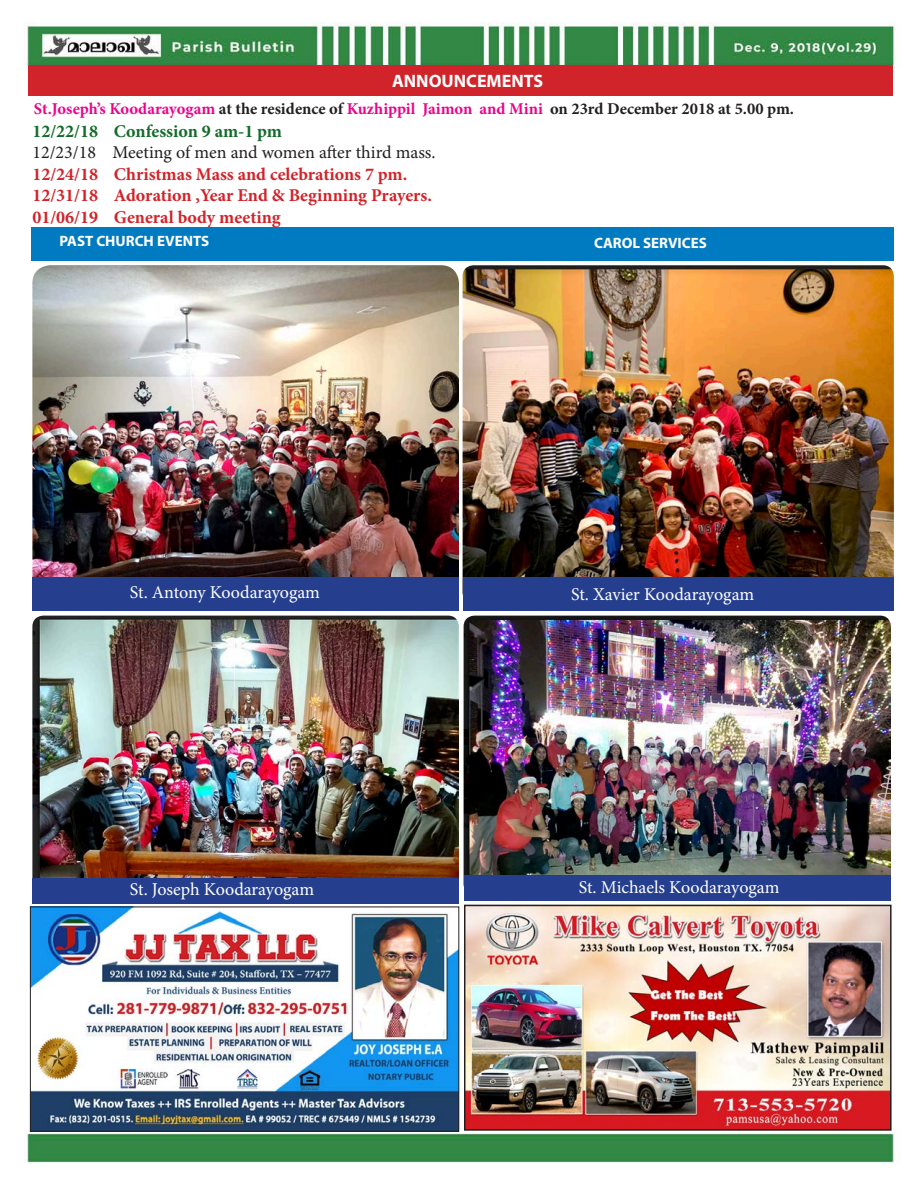
<style>
.page{position:relative;width:918px;height:1188px;background:#fff}
.page>*{position:absolute;margin:0;border:0;box-sizing:border-box;transform-origin:0 0}
.t1{font:700 18px "Minion Pro";color:#d1232a}
.t2{font:18px "Minion Pro";letter-spacing:-.005em;color:#fff}
.t3{font:18px "Minion Pro";letter-spacing:-.005em;color:#231f20}
.t4{font:700 18px "Minion Pro";color:#136b29}
.t5{font:700 18px "Myriad Pro";color:#fff}
.t6{font:700 16.5px "Minion Pro";color:#ed028c}
.t7{font:700 15px "Myriad Pro";color:#fff}
.s1{color:#231f20}
</style>
<div class="page">
<img style="left:24px;top:22px;width:871px;height:1142px">
<img style="left:32px;top:909px;width:425px;height:220px">
<div style="left:30px;top:907px;width:429px;height:224px;border:1px solid #231f20"></div>
<img style="left:467px;top:908px;width:422px;height:220px">
<div style="left:464px;top:905px;width:428px;height:226px;border:2px solid #231f20"></div>
<div style="left:29px;top:65px;width:864px;height:31px;background:#d1232a"></div>
<div style="left:31px;top:227px;width:863px;height:34px;background:#007bc1"></div>
<img style="left:32px;top:265px;width:427px;height:312px">
<img style="left:463px;top:265px;width:431px;height:339px">
<img style="left:32px;top:616px;width:427px;height:262px">
<img style="left:464px;top:616px;width:427px;height:279px">
<div style="left:32px;top:878px;width:427px;height:26px;background:#253f8e"></div>
<div style="left:465px;top:875px;width:426px;height:26px;background:#253f8e"></div>
<div style="left:464px;top:578px;width:430px;height:33px;background:#253f8e"></div>
<div style="left:32px;top:577px;width:427px;height:34px;background:#253f8e"></div>
<p class="t5" style="left:392px;top:69px;width:153px">ANNOUNCEMENTS</p>
<p class="t6" style="left:34px;top:97px;width:762px">St.Joseph’s Koodarayogam <span class="s1">at the residence of</span> Kuzhippil Jaimon and Mini <span class="s1">on 23rd December 2018 at 5.00 pm.</span></p>
<p class="t4" style="left:32px;top:118px;width:251px">12/22/18 Confession 9 am-1 pm</p>
<p class="t3" style="left:32px;top:140px;width:405px">12/23/18 Meeting of men and women after third mass.</p>
<p class="t1" style="left:32px;top:161px;width:376px">12/24/18 Christmas Mass and celebrations 7 pm.</p>
<p class="t1" style="left:32px;top:183px;width:401px">12/31/18 Adoration ,Year End &amp; Beginning Prayers.</p>
<p class="t1" style="left:32px;top:205px;width:250px">01/06/19 General body meeting</p>
<p class="t7" style="left:59px;top:231px;width:151px">PAST CHURCH EVENTS</p>
<p class="t7" style="left:594px;top:233px;width:114px">CAROL SERVICES</p>
<p class="t2" style="left:130px;top:580px;width:192px">St. Antony Koodarayogam</p>
<p class="t2" style="left:130px;top:877px;width:186px">St. Joseph Koodarayogam</p>
<p class="t2" style="left:571px;top:582px;width:185px">St. Xavier Koodarayogam</p>
<p class="t2" style="left:579px;top:875px;width:202px">St. Michaels Koodarayogam</p>
</div>
